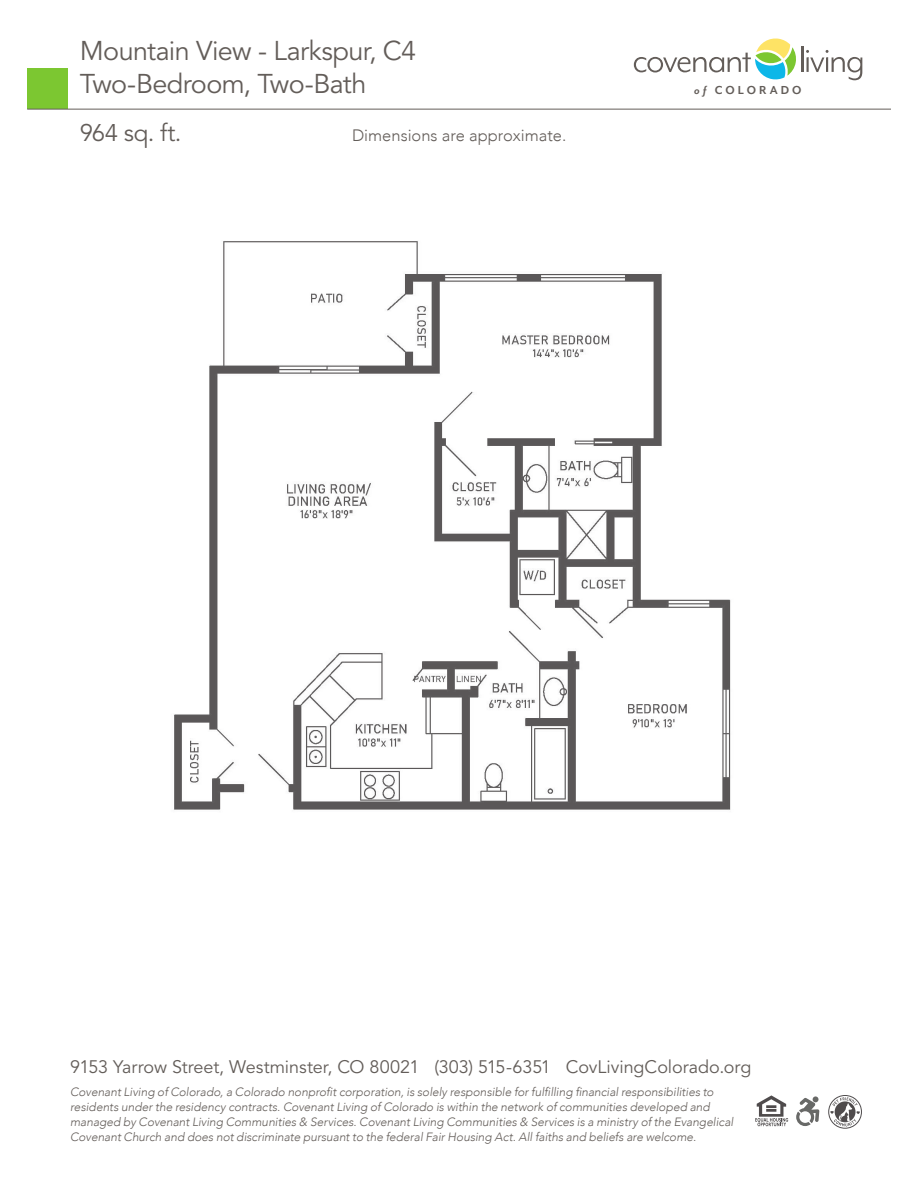
<style>
.page{position:relative;width:918px;height:1188px;background:#fff}
.page>*{position:absolute;margin:0;border:0;box-sizing:border-box;transform-origin:0 0}
.t1{font:27px "Avenir LT Std";letter-spacing:-.025em;color:#635d59}
.t2{font:24px "Avenir LT Std";letter-spacing:-.015em;color:#635d59}
.t3{font:18px "Avenir LT Std";letter-spacing:-.005em;color:#635d59}
.t4{font:300 16.5px "Avenir";color:#635d59}
.t5{font:700 13.35px "Mr Eaves Mod OT";letter-spacing:.24em;color:#635d59;scale:.96 1}
.t6{font:italic 300 12px/15px "Avenir";letter-spacing:-.005em;color:#635d59}
.s1{font-family:"Mr Eaves San OT";font-style:italic}
</style>
<div class="page">
<div style="left:27px;top:69px;width:41px;height:40px;background:#7cc731"></div>
<svg style="left:634px;top:38px;width:162px;height:42px"></svg>
<hr style="left:801px;top:47px;width:2px;height:25px;background:#635d59">
<svg style="left:806px;top:50px;width:56px;height:30px"></svg>
<hr style="left:27px;top:109px;width:864px;height:1px;background:#635d59">
<div style="left:828px;top:1095px;width:34px;height:34px;border:1px solid #231f20;border-radius:50%"></div>
<svg style="left:830px;top:1097px;width:30px;height:30px"></svg>
<svg style="left:796px;top:1096px;width:23px;height:30px"></svg>
<svg style="left:755px;top:1095px;width:33px;height:31px"></svg>
<img style="left:174px;top:241px;width:557px;height:569px">
<p class="t1" style="left:80px;top:35px;width:338px">Mountain View - Larkspur, C4</p>
<p class="t1" style="left:80px;top:68px;width:288px">Two-Bedroom, Two-Bath</p>
<p class="t2" style="left:80px;top:119px;width:103px">964 sq. ft.</p>
<h3 class="t4" style="left:352px;top:126px;width:216px">Dimensions are approximate.</h3>
<p class="t5" style="left:694px;top:83px;width:113px"><span class="s1">of</span> COLORADO</p>
<h3 class="t3" style="left:70px;top:1057px;width:683px">9153 Yarrow Street, Westminster, CO 80021 (303) 515-6351 CovLivingColorado.org</h3>
<p class="t6" style="left:70px;top:1084px;width:665px">Covenant Living of Colorado, a Colorado nonprofit corporation, is solely responsible for fulfilling financial responsibilities to residents under the residency contracts. Covenant Living of Colorado is within the network of communities developed and managed by Covenant Living Communities &amp; Services. Covenant Living Communities &amp; Services is a ministry of the Evangelical Covenant Church and does not discriminate pursuant to the federal Fair Housing Act. All faiths and beliefs are welcome.</p>
</div>
